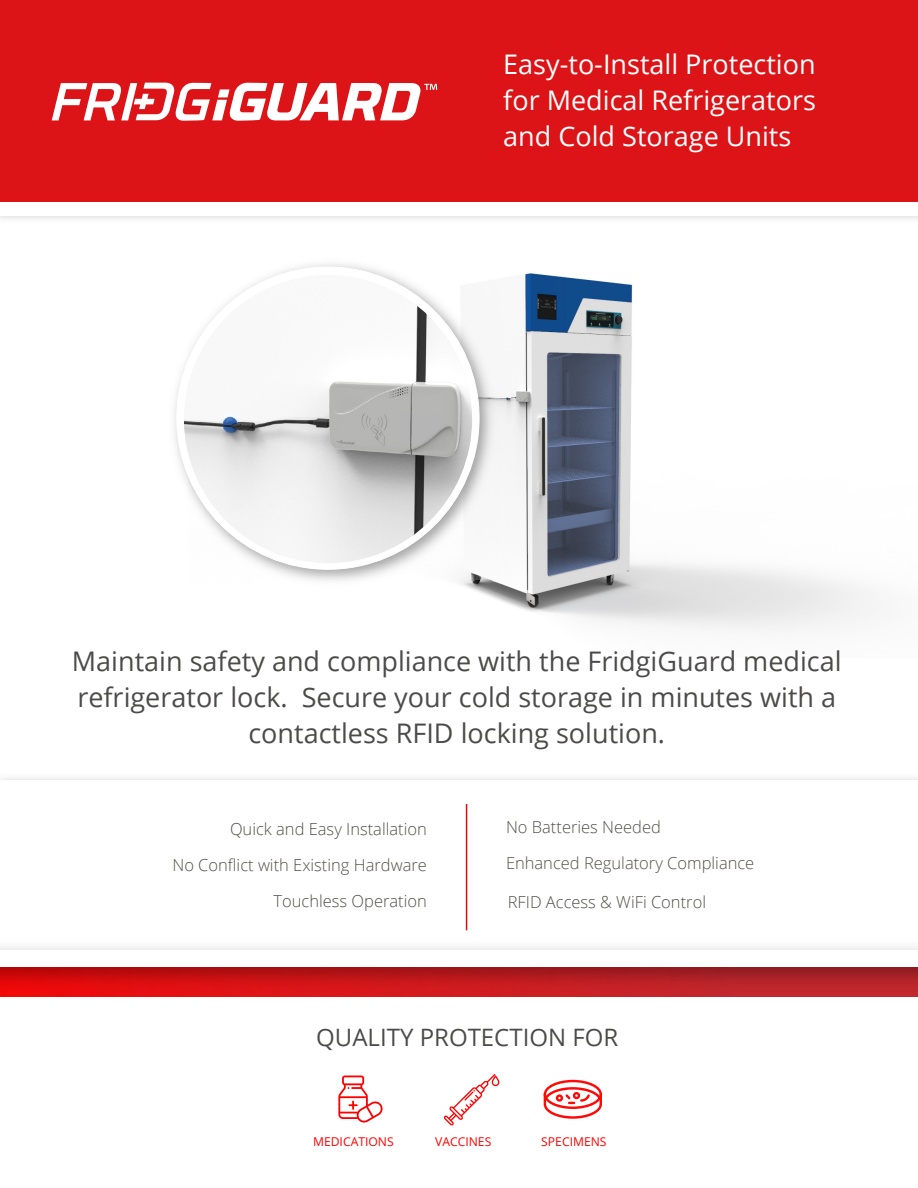
<style>
.page{position:relative;width:918px;height:1188px;background:#fff}
.page>*{position:absolute;margin:0;border:0;box-sizing:border-box;transform-origin:0 0}
.t1{font:27px/36px "Open Sans";color:#4c4b4a;text-align:center}
.t2{font:27px/36px "Open Sans";color:#fff;text-align:justify}
.t3{font:24px "Open Sans";color:#4c4b4a}
.t4{font:300 16.5px/36px "Open Sans";color:#524f4a;text-align:right}
.t5{font:12.15px "Open Sans";color:#f00}
</style>
<div class="page">
<div style="left:0;top:773px;width:918px;height:214px;background:#f9f9f9"></div>
<div style="left:0;top:780px;width:918px;height:198px;background:#fff"></div>
<div style="left:0;top:24px;width:918px;height:201px;background:#000;opacity:.15"></div>
<div style="left:0;top:31px;width:918px;height:185px;background:#fff"></div>
<div style="left:0;top:0;width:918px;height:202px;background:#dd1417"></div>
<svg style="left:52px;top:83px;width:385px;height:38px"></svg>
<img style="left:0;top:947px;width:918px;height:50px">
<div style="left:0;top:951px;width:918px;height:16px;background:#fff"></div>
<svg style="left:338px;top:1076px;width:45px;height:47px"></svg>
<svg style="left:444px;top:1074px;width:55px;height:52px"></svg>
<svg style="left:544px;top:1080px;width:58px;height:39px"></svg>
<hr style="left:466px;top:804px;width:1px;height:126px;background:#e5090a">
<img style="left:475px;top:273px;width:402px;height:357px">
<img style="left:174px;top:264px;width:326px;height:326px">
<svg style="left:176px;top:267px;width:304px;height:303px"></svg>
<img style="left:184px;top:275px;width:288px;height:288px;border-radius:144px">
<h1 class="t2" style="left:503px;top:45px;width:314px">Easy-to-Install Protection for Medical Refrigerators and Cold Storage Units</h1>
<h1 class="t1" style="left:72px;top:642px;width:771px">Maintain safety and compliance with the FridgiGuard medical refrigerator lock. Secure your cold storage in minutes with a contactless RFID locking solution.</h1>
<p class="t4" style="left:172px;top:810px;width:256px">Quick and Easy Installation<br>No Conflict with Existing Hardware<br>Touchless Operation</p>
<p class="t4" style="left:506px;top:809px;width:250px;text-align:left">No Batteries Needed<br>Enhanced Regulatory Compliance</p>
<p class="t4" style="left:508px;top:883px;width:200px">RFID Access &amp; WiFi Control</p>
<h2 class="t3" style="left:316px;top:1021px;width:304px">QUALITY PROTECTION FOR</h2>
<p class="t5" style="left:313px;top:1133px;width:82px">MEDICATIONS</p>
<p class="t5" style="left:435px;top:1133px;width:58px">VACCINES</p>
<p class="t5" style="left:541px;top:1133px;width:67px">SPECIMENS</p>
</div>
